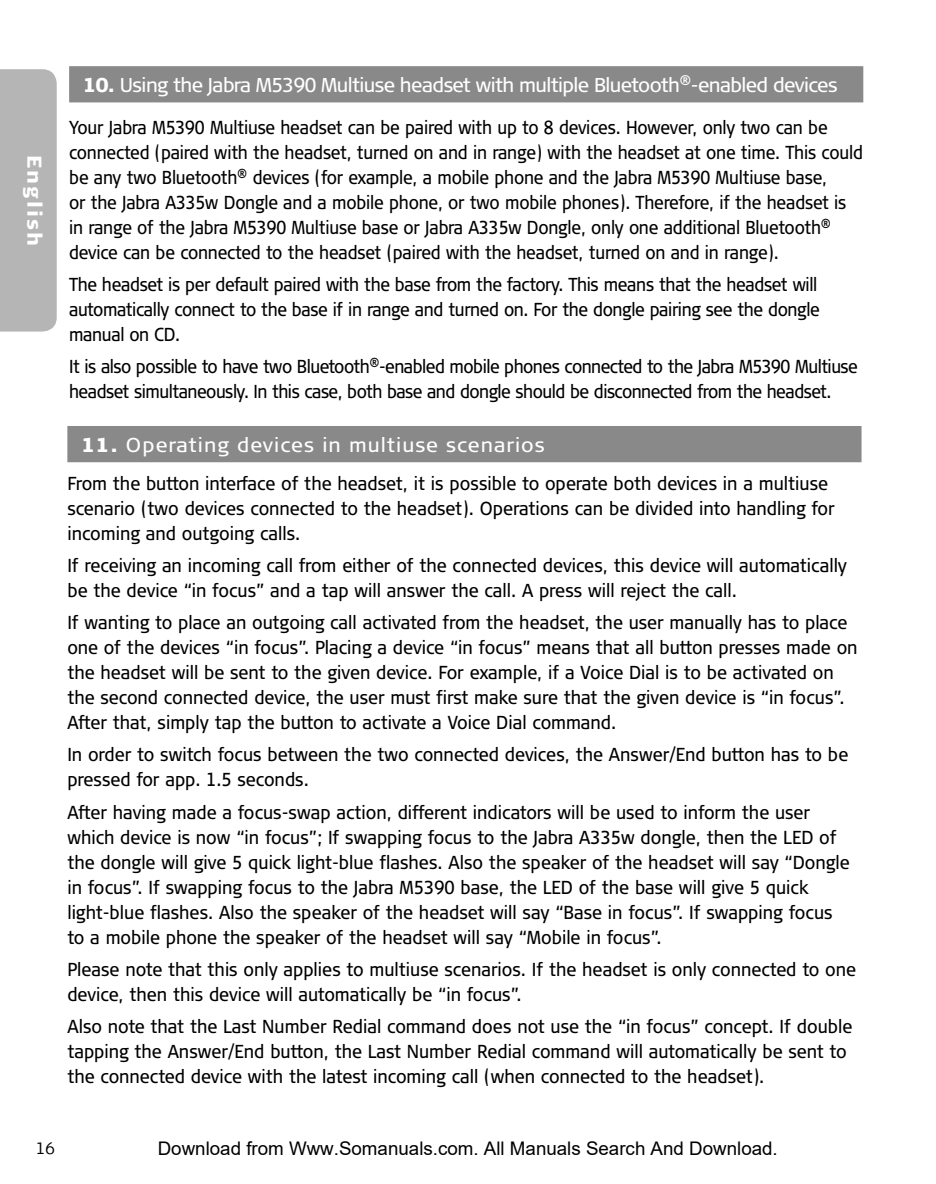
<style>
.page{position:relative;width:936px;height:1184px;background:#fff}
.page>*{position:absolute;margin:0;border:0;box-sizing:border-box;transform-origin:0 0}
.t1{font:20px "Signa Column";letter-spacing:-.03em;color:#fff;scale:.96 1}
.t2{font:20px "Signa Column";letter-spacing:.05em;color:#fff}
.t3{font:900 20px "Signa Column";letter-spacing:.1em;color:#fff}
.t4{font:18.75px/25px "Signa Column";letter-spacing:-.01em;color:#000;scale:.9 1}
.t5{font:18.75px/25px "Signa Column";letter-spacing:-.01em;color:#000;scale:.87 1}
.t6{font:18.75px/25px "Signa Column";letter-spacing:-.03em;color:#000;scale:.87 1}
.t7{font:18.75px "Arial";color:#000}
.t8{font:300 16.25px "Signa Column";color:#000}
.s1{font-weight:900}
</style>
<div class="page">
<div style="left:0;top:69px;width:57px;height:262px;background:#b5b5b6"></div>
<div style="left:69px;top:66px;width:794px;height:36px;background:#898989"></div>
<div style="left:67px;top:426px;width:794px;height:36px;background:#898989"></div>
<p class="t3" style="left:47px;top:155px;width:92px;rotate:90deg">English</p>
<p class="t1" style="left:83px;top:73px;width:787px"><span class="s1">10.</span> Using the Jabra M5390 Multiuse headset with multiple Bluetooth<sup>®</sup>-enabled devices</p>
<p class="t5" style="left:69px;top:115px;width:914px">Your Jabra M5390 Multiuse headset can be paired with up to 8 devices. However, only two can be connected (paired with the headset, turned on and in range) with the headset at one time. This could be any two Bluetooth<sup>®</sup> devices (for example, a mobile phone and the Jabra M5390 Multiuse base,<br>or the Jabra A335w Dongle and a mobile phone, or two mobile phones). Therefore, if the headset is in range of the Jabra M5390 Multiuse base or Jabra A335w Dongle, only one additional Bluetooth<sup>® </sup>device can be connected to the headset (paired with the headset, turned on and in range).</p>
<p class="t5" style="left:69px;top:272px;width:864px">The headset is per default paired with the base from the factory. This means that the headset will automatically connect to the base if in range and turned on. For the dongle pairing see the dongle manual on CD.</p>
<p class="t6" style="left:69px;top:354px;width:908px">It is also possible to have two Bluetooth<sup>®</sup>-enabled mobile phones connected to the Jabra M5390 Multiuse headset simultaneously. In this case, both base and dongle should be disconnected from the headset.</p>
<p class="t2" style="left:82px;top:433px;width:465px"><span class="s1">11.</span> Operating devices in multiuse scenarios</p>
<p class="t4" style="left:67px;top:471px;width:854px">From the button interface of the headset, it is possible to operate both devices in a multiuse scenario (two devices connected to the headset). Operations can be divided into handling for incoming and outgoing calls.</p>
<p class="t4" style="left:67px;top:553px;width:867px">If receiving an incoming call from either of the connected devices, this device will automatically be the device “in focus” and a tap will answer the call. A press will reject the call.</p>
<p class="t4" style="left:67px;top:610px;width:879px">If wanting to place an outgoing call activated from the headset, the user manually has to place one of the devices “in focus”. Placing a device “in focus” means that all button presses made on the headset will be sent to the given device. For example, if a Voice Dial is to be activated on the second connected device, the user must first make sure that the given device is “in focus”.<br>After that, simply tap the button to activate a Voice Dial command.</p>
<p class="t4" style="left:67px;top:742px;width:869px">In order to switch focus between the two connected devices, the Answer/End button has to be pressed for app. 1.5 seconds.</p>
<p class="t4" style="left:67px;top:799px;width:870px">After having made a focus-swap action, different indicators will be used to inform the user which device is now “in focus”; If swapping focus to the Jabra A335w dongle, then the LED of the dongle will give 5 quick light-blue flashes. Also the speaker of the headset will say “Dongle in focus”. If swapping focus to the Jabra M5390 base, the LED of the base will give 5 quick light-blue flashes. Also the speaker of the headset will say “Base in focus”. If swapping focus to a mobile phone the speaker of the headset will say “Mobile in focus”.</p>
<p class="t4" style="left:67px;top:956px;width:877px">Please note that this only applies to multiuse scenarios. If the headset is only connected to one device, then this device will automatically be “in focus”.</p>
<p class="t4" style="left:67px;top:1013px;width:873px">Also note that the Last Number Redial command does not use the “in focus” concept. If double tapping the Answer/End button, the Last Number Redial command will automatically be sent to the connected device with the latest incoming call (when connected to the headset).</p>
<p class="t8" style="left:35px;top:1139px;width:21px">16</p>
<p class="t7" style="left:158px;top:1138px;width:621px">Download from Www.Somanuals.com. All Manuals Search And Download.</p>
</div>
